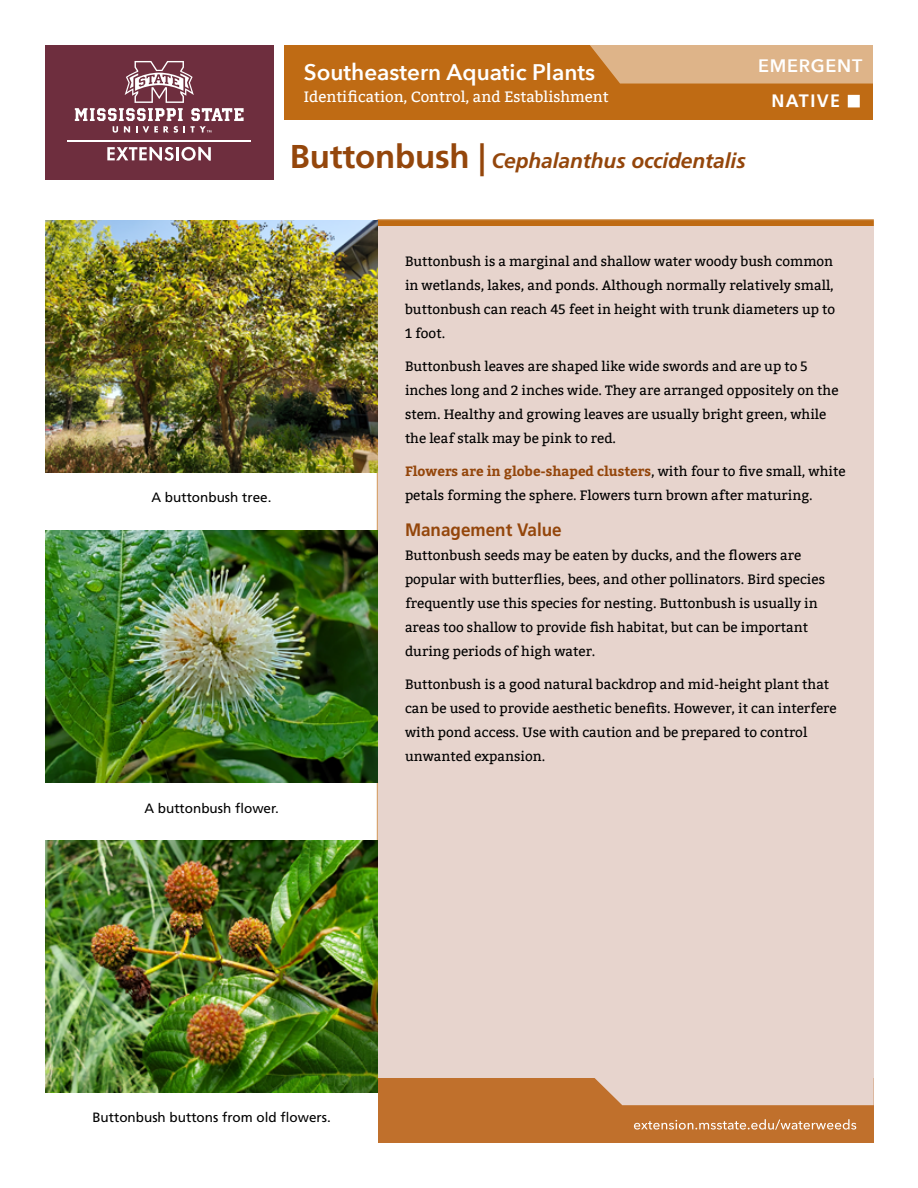
<style>
.page{position:relative;width:918px;height:1188px;background:#fff}
.page>*{position:absolute;margin:0;border:0;box-sizing:border-box;transform-origin:0 0}
.Book_Title{font:600 22.5px "Avenir Next";color:#fff}
.H1_-_title{font:italic 700 21px "Frutiger LT Std";letter-spacing:-.005em;color:#94460b}
.H2_-_subhead{font:700 18px "Frutiger LT Std";color:#94460b;scale:.95 1}
.H2-species{font:600 18px "Avenir Next";letter-spacing:.04em;color:#fff}
.H2_-_NATIVE{font:700 18px "Frutiger LT Std";letter-spacing:.08em;color:#fff}
.Book_Tag{font:15px "Bitter";color:#fff}
.body_text{font:13.5px/24px "Bitter";color:#000}
.body_text_-_right_margin{font:13.5px/24px "Bitter";color:#000}
.t1{font:13.5px "Frutiger LT Std";color:#000}
.s1{font-style:normal;font-size:33px}
.s2{font-weight:700;color:#94460b}
</style>
<div class="page">
<div style="left:378px;top:1077px;width:496px;height:66px;background:#c0702c"></div>
<div style="left:594px;top:1078px;width:280px;height:27px;background:#e7d4cd"></div>
<div style="left:284px;top:45px;width:589px;height:75px;background:#bf6b14"></div>
<div style="left:45px;top:45px;width:229px;height:135px;background:#6e2e3e"></div>
<svg style="left:107px;top:147px;width:104px;height:14px"></svg>
<hr style="left:68px;top:140px;width:183px;height:1px;background:#fff">
<svg style="left:75px;top:61px;width:169px;height:72px"></svg>
<div style="left:378px;top:227px;width:496px;height:851px;background:#e7d4cd"></div>
<svg style="left:590px;top:45px;width:283px;height:39px"></svg>
<svg style="left:634px;top:1119px;width:222px;height:11px"></svg>
<div style="left:848px;top:95px;width:12px;height:12px;background:#fff"></div>
<img style="left:45px;top:220px;width:333px;height:252px">
<img style="left:45px;top:530px;width:333px;height:252px">
<img style="left:45px;top:840px;width:333px;height:252px">
<h1 class="Book_Title" style="left:304px;top:53px;width:293px">Southeastern Aquatic Plants</h1>
<h1 class="Book_Tag" style="left:304px;top:88px;width:306px">Identification, Control, and Establishment</h1>
<h2 class="H2-species" style="left:758px;top:50px;width:106px">EMERGENT</h2>
<h2 class="H2_-_NATIVE" style="left:771px;top:91px;width:70px">NATIVE</h2>
<h1 class="H1_-_title" style="left:290px;top:149px;width:457px"><span class="s1">Buttonbush |</span> Cephalanthus occidentalis</h1>
<p class="t1" style="left:151px;top:489px;width:122px">A buttonbush tree.</p>
<p class="t1" style="left:144px;top:800px;width:136px">A buttonbush flower.</p>
<p class="body_text" style="left:405px;top:250px;width:432px">Buttonbush is a marginal and shallow water woody bush common in wetlands, lakes, and ponds. Although normally relatively small, buttonbush can reach 45 feet in height with trunk diameters up to 1 foot.</p>
<p class="body_text" style="left:405px;top:355px;width:435px">Buttonbush leaves are shaped like wide swords and are up to 5 inches long and 2 inches wide. They are arranged oppositely on the stem. Healthy and growing leaves are usually bright green, while the leaf stalk may be pink to red.</p>
<p class="body_text" style="left:405px;top:460px;width:442px"><span class="s2">Flowers are in globe-shaped clusters</span>, with four to five small, white petals forming the sphere. Flowers turn brown after maturing.</p>
<h2 class="H2_-_subhead" style="left:405px;top:520px;width:167px">Management Value</h2>
<p class="body_text_-_right_margin" style="left:405px;top:544px;width:422px">Buttonbush seeds may be eaten by ducks, and the flowers are popular with butterflies, bees, and other pollinators. Bird species frequently use this species for nesting. Buttonbush is usually in areas too shallow to provide fish habitat, but can be important during periods of high water.</p>
<p class="body_text_-_right_margin" style="left:405px;top:673px;width:433px">Buttonbush is a good natural backdrop and mid-height plant that can be used to provide aesthetic benefits. However, it can interfere with pond access. Use with caution and be prepared to control unwanted expansion.</p>
<p class="t1" style="left:92px;top:1110px;width:240px">Buttonbush buttons from old flowers.</p>
</div>
